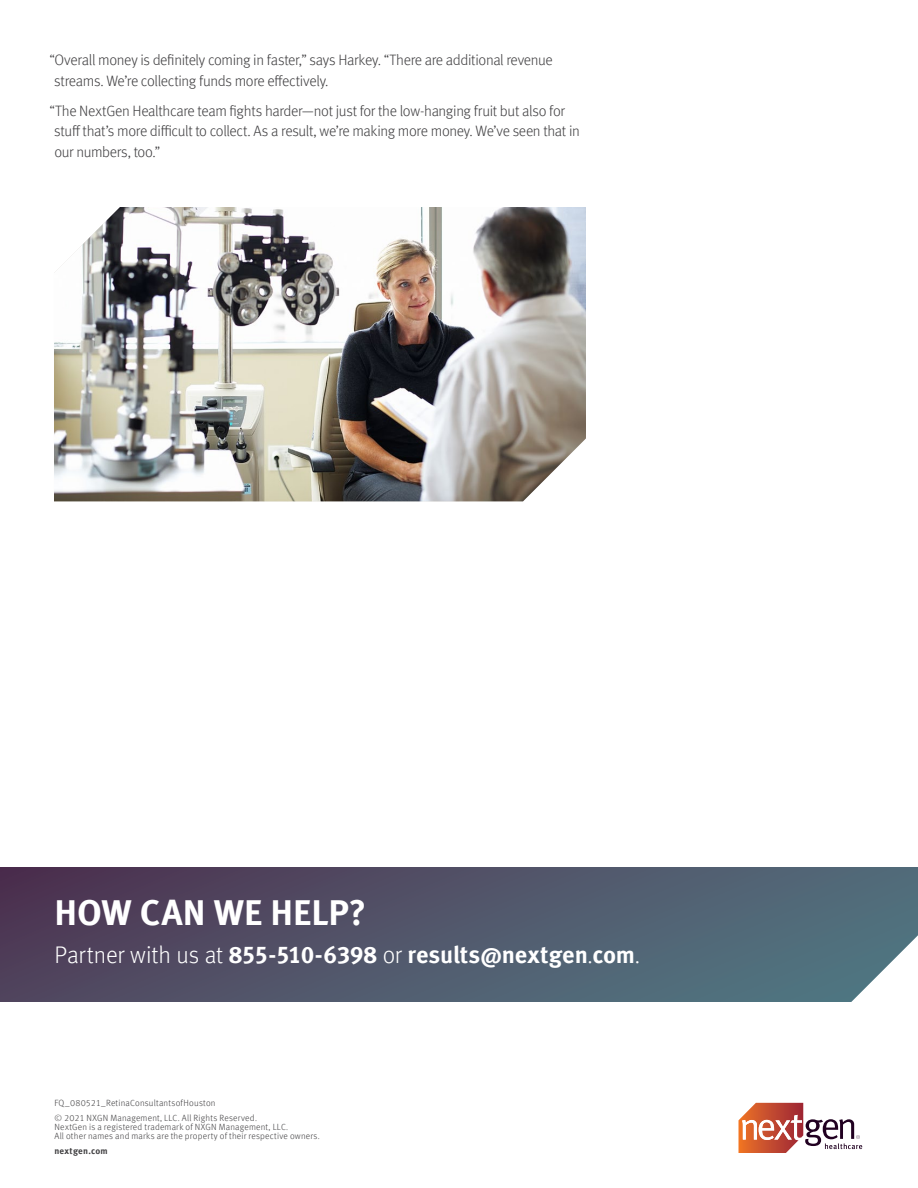
<style>
.page{position:relative;width:918px;height:1188px;background:#fff}
.page>*{position:absolute;margin:0;border:0;box-sizing:border-box;transform-origin:0 0}
.t1{font:700 36px "Meta Offc";color:#fff}
.t2{font:700 24px "Meta Offc";letter-spacing:-.01em;color:#fff}
.t3{font:300 15px/20.7px "Meta Offc";letter-spacing:-.025em;color:#414042}
.t4{font:300 9px/15px "Meta Offc";letter-spacing:.02em;color:#414042}
.t5{font:700 9px "Meta Offc";letter-spacing:.025em;color:#414042}
.s1{font-weight:300}
</style>
<div class="page">
<div style="left:0;top:867px;width:918px;height:135px;background:linear-gradient(to right,#4f3b57,#527480)"></div>
<svg style="left:739px;top:1103px;width:123px;height:50px"></svg>
<svg style="left:850px;top:935px;width:68px;height:67px"></svg>
<img style="left:54px;top:207px;width:532px;height:294px">
<p class="t3" style="left:54px;top:50px;width:500px;text-indent:-5px">“Overall money is definitely coming in faster,” says Harkey. “There are additional revenue streams. We’re collecting funds more effectively.</p>
<p class="t3" style="left:54px;top:101px;width:527px;text-indent:-5px">“The NextGen Healthcare team fights harder—not just for the low-hanging fruit but also for stuff that’s more difficult to collect. As a result, we’re making more money. We’ve seen that in our numbers, too.”</p>
<h1 class="t1" style="left:54px;top:891px;width:313px">HOW CAN WE HELP?</h1>
<h2 class="t2" style="left:54px;top:940px;width:587px"><span class="s1">Partner with us at</span> 855-510-6398 <span class="s1">or</span> results@nextgen<span class="s1">.</span>com<span class="s1">.</span></h2>
<p class="t4" style="left:54px;top:1095px;width:204px">FQ_080521_RetinaConsultantsofHouston<br>© 2021 NXGN Management, LLC. All Rights Reserved.</p>
<p class="t4" style="left:54px;top:1122px;width:267px;line-height:9px">NextGen is a registered trademark of NXGN Management, LLC.<br>All other names and marks are the property of their respective owners.</p>
<p class="t5" style="left:54px;top:1145px;width:55px">nextgen.com</p>
</div>
